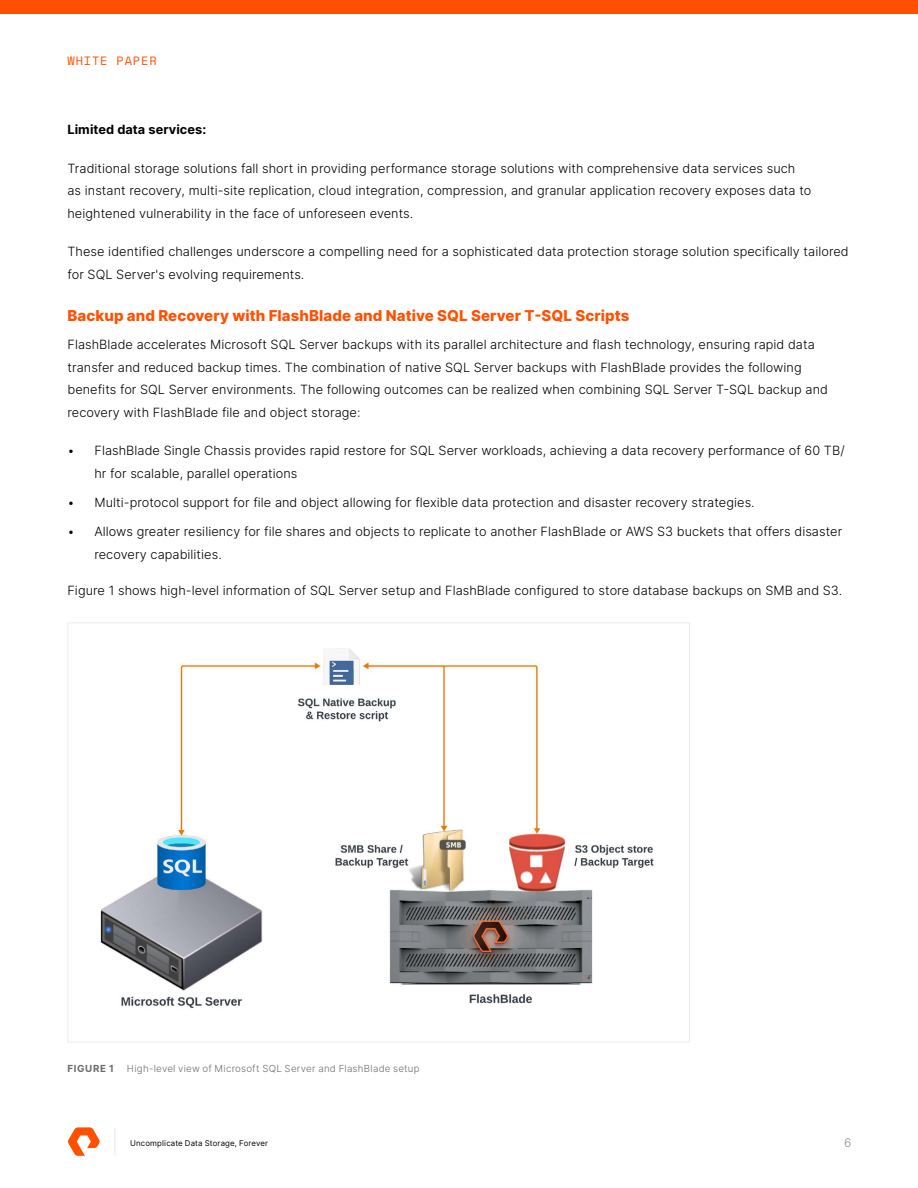
<style>
.page{position:relative;width:918px;height:1188px;background:#fff}
.page>*{position:absolute;margin:0;border:0;box-sizing:border-box;transform-origin:0 0}
.t1{font:800 15px "Inter";letter-spacing:.005em;color:#fe5000}
.t2{font:300 12.75px/22.5px "Inter";letter-spacing:.005em;color:#000}
.t3{font:700 12.75px "Inter";letter-spacing:.005em;color:#000}
.t4{font:12px "Space Mono";letter-spacing:.07em;color:#fe5000}
.t5{font:300 12px "Inter";color:#919191}
.t6{font:300 9.75px "Inter";letter-spacing:.025em;color:#6c6c6c}
.t7{font:700 9.75px "Inter";letter-spacing:.07em;color:#6c6c6c}
.t8{font:7.8px "Inter";letter-spacing:.02em;color:#000}
</style>
<div class="page">
<div style="left:0;top:0;width:918px;height:14px;background:#fe5000"></div>
<svg style="left:114px;top:1128px;width:1px;height:28px"></svg>
<svg style="left:68px;top:1127px;width:32px;height:29px"></svg>
<img style="left:100px;top:648px;width:554px;height:360px">
<p class="t4" style="left:68px;top:52px;width:91px">WHITE PAPER</p>
<p class="t3" style="left:68px;top:120px;width:140px">Limited data services:</p>
<p class="t2" style="left:68px;top:157px;width:745px">Traditional storage solutions fall short in providing performance storage solutions with comprehensive data services such as instant recovery, multi-site replication, cloud integration, compression, and granular application recovery exposes data to heightened vulnerability in the face of unforeseen events.</p>
<p class="t2" style="left:68px;top:240px;width:783px">These identified challenges underscore a compelling need for a sophisticated data protection storage solution specifically tailored for SQL Server's evolving requirements.</p>
<p class="t1" style="left:68px;top:305px;width:563px">Backup and Recovery with FlashBlade and Native SQL Server T-SQL Scripts</p>
<p class="t2" style="left:68px;top:333px;width:762px">FlashBlade accelerates Microsoft SQL Server backups with its parallel architecture and flash technology, ensuring rapid data transfer and reduced backup times. The combination of native SQL Server backups with FlashBlade provides the following benefits for SQL Server environments. The following outcomes can be realized when combining SQL Server T-SQL backup and recovery with FlashBlade file and object storage:</p>
<p class="t2" style="left:94px;top:439px;width:752px;text-indent:-27px">• FlashBlade Single Chassis provides rapid restore for SQL Server workloads, achieving a data recovery performance of 60 TB/ hr for scalable, parallel operations</p>
<p class="t2" style="left:67px;top:491px;width:689px">• Multi-protocol support for file and object allowing for flexible data protection and disaster recovery strategies.</p>
<p class="t2" style="left:94px;top:520px;width:749px;text-indent:-27px">• Allows greater resiliency for file shares and objects to replicate to another FlashBlade or AWS S3 buckets that offers disaster recovery capabilities.</p>
<p class="t2" style="left:67px;top:579px;width:776px">Figure 1 shows high-level information of SQL Server setup and FlashBlade configured to store database backups on SMB and S3.</p>
<p class="t7" style="left:68px;top:1061px;width:48px">FIGURE 1</p>
<p class="t6" style="left:127px;top:1061px;width:294px">High-level view of Microsoft SQL Server and FlashBlade setup</p>
<p class="t8" style="left:130px;top:1137px;width:140px">Uncomplicate Data Storage, Forever</p>
<p class="t5" style="left:844px;top:1135px;width:9px">6</p>
</div>
